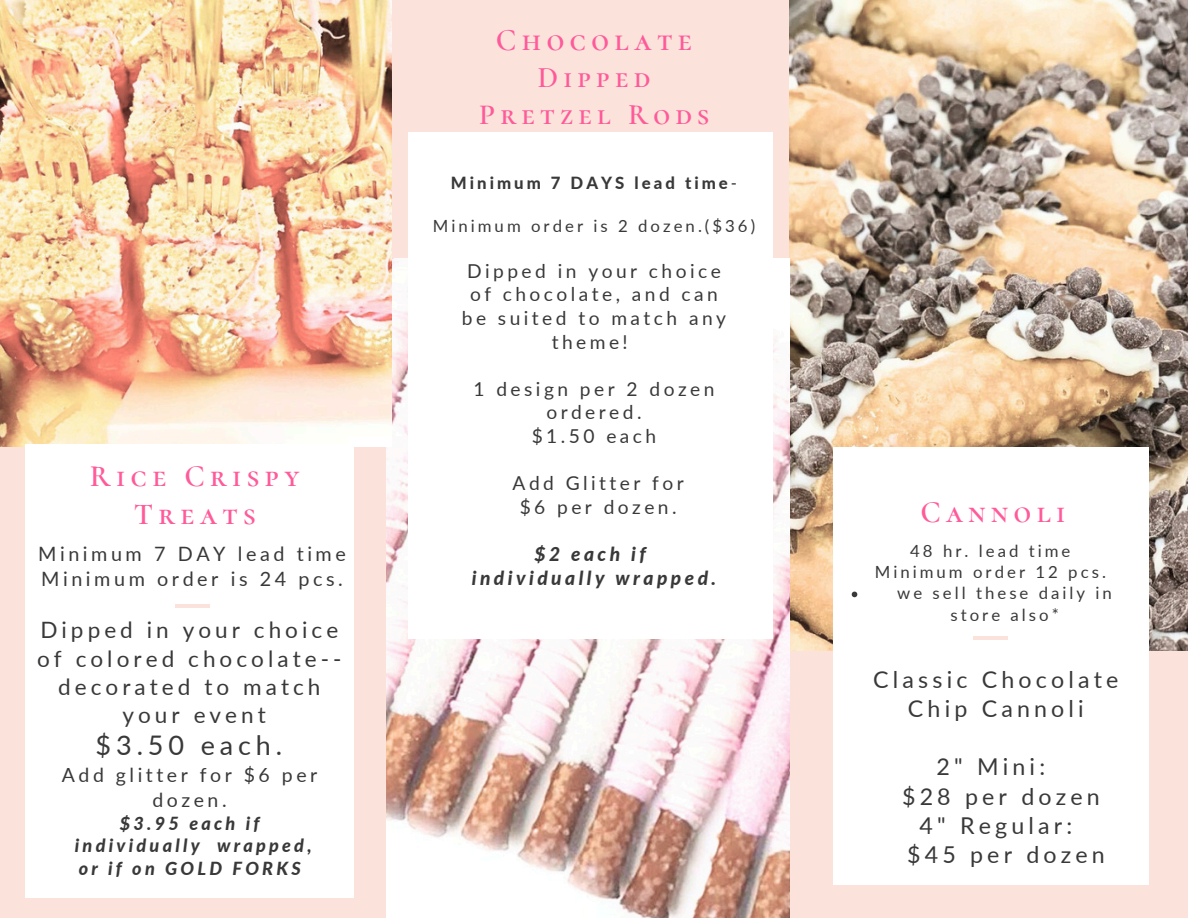
<style>
.page{position:relative;width:1188px;height:918px;background:#fbe3db}
.page>*{position:absolute;margin:0;border:0;box-sizing:border-box;transform-origin:0 0}
.t1{font:600 30.75px "Cormorant SC";letter-spacing:.18em;color:#ff5a9a}
.t2{font:600 30.3px/38.2px "Cormorant SC";letter-spacing:.18em;color:#ff5a9a;text-align:center}
.t3{font:600 29.1px/37.2px "Cormorant SC";letter-spacing:.18em;color:#ff5a9a;text-align:center}
.t4{font:27px "Lato";letter-spacing:.18em;color:#393939}
.t5{font:23.25px/29.2px "Lato";letter-spacing:.18em;color:#393939;text-align:center}
.t6{font:22.5px/28.2px "Lato";letter-spacing:.18em;color:#393939;text-align:center}
.t7{font:19.8px/24.8px "Lato";letter-spacing:.18em;color:#393939}
.t8{font:19.5px/24.8px "Lato";letter-spacing:.18em;color:#393939;text-align:center}
.t9{font:19.2px/23.7px "Lato";letter-spacing:.18em;color:#393939;text-align:center}
.t10{font:italic 800 19.2px/23.7px "Lato";letter-spacing:.18em;color:#393939;text-align:center}
.t11{font:italic 800 18px/22.5px "Lato";letter-spacing:.18em;color:#393939;text-align:center}
.t12{font:16.8px/21.3px "Lato";letter-spacing:.18em;color:#393939;text-align:center}
.t13{font:800 16.8px "Lato";letter-spacing:.18em;color:#393939}
.s1{font-weight:400}
</style>
<div class="page">
<img style="left:789px;top:0;width:399px;height:651px">
<img style="left:387px;top:259px;width:402px;height:659px">
<img style="left:0;top:0;width:392px;height:447px">
<div style="left:26px;top:444px;width:327px;height:453px;background:#fff"></div>
<hr style="left:175px;top:604px;width:35px;height:4px;background:#fbe3db">
<div style="left:408px;top:133px;width:365px;height:506px;background:#fff"></div>
<div style="left:833px;top:447px;width:315px;height:438px;background:#fff"></div>
<svg style="left:852px;top:592px;width:5px;height:5px"></svg>
<hr style="left:973px;top:636px;width:35px;height:4px;background:#fbe3db">
<p class="t2" style="left:90px;top:457px;width:211px">Rice Crispy<br>Treats</p>
<h1 class="t7" style="left:38px;top:541px;width:309px">Minimum 7 DAY lead time<br>Minimum order is 24 pcs.</h1>
<p class="t6" style="left:37px;top:616px;width:306px">Dipped in your choice of colored chocolate-- decorated to match your event</p>
<p class="t4" style="left:96px;top:729px;width:188px">$3.50 each.</p>
<p class="t8" style="left:62px;top:762px;width:257px">Add glitter for $6 per dozen.</p>
<p class="t11" style="left:75px;top:811px;width:238px">$3.95 each if individually wrapped, or if on GOLD FORKS</p>
<p class="t1" style="left:496px;top:21px;width:198px">Chocolate</p>
<p class="t3" style="left:479px;top:59px;width:232px">Dipped<br>Pretzel Rods</p>
<p class="t13" style="left:451px;top:173px;width:288px">Minimum 7 DAYS lead time<span class="s1">-</span></p>
<h4 class="t12" style="left:433px;top:215px;width:324px">Minimum order is 2 dozen.($36)</h4>
<h4 class="t9" style="left:462px;top:258px;width:266px">Dipped in your choice of chocolate, and can be suited to match any theme!</h4>
<h4 class="t9" style="left:474px;top:376px;width:242px">1 design per 2 dozen ordered.<br>$1.50 each</h4>
<h3 class="t9" style="left:513px;top:471px;width:173px">Add Glitter for $6 per dozen.</h3>
<p class="t10" style="left:472px;top:542px;width:246px">$2 each if individually wrapped.</p>
<p class="t2" style="left:921px;top:493px;width:146px">Cannoli</p>
<h1 class="t12" style="left:910px;top:540px;width:162px">48 hr. lead time</h1>
<h2 class="t12" style="left:875px;top:561px;width:233px">Minimum order 12 pcs.</h2>
<h4 class="t12" style="left:897px;top:582px;width:216px">we sell these daily in store also*</h4>
<p class="t5" style="left:873px;top:664px;width:247px">Classic Chocolate<br>Chip Cannoli</p>
<p class="t5" style="left:937px;top:752px;width:110px">2" Mini:</p>
<p class="t5" style="left:902px;top:781px;width:199px">$28 per dozen</p>
<p class="t5" style="left:920px;top:810px;width:154px">4" Regular:</p>
<p class="t5" style="left:907px;top:840px;width:199px">$45 per dozen</p>
</div>
